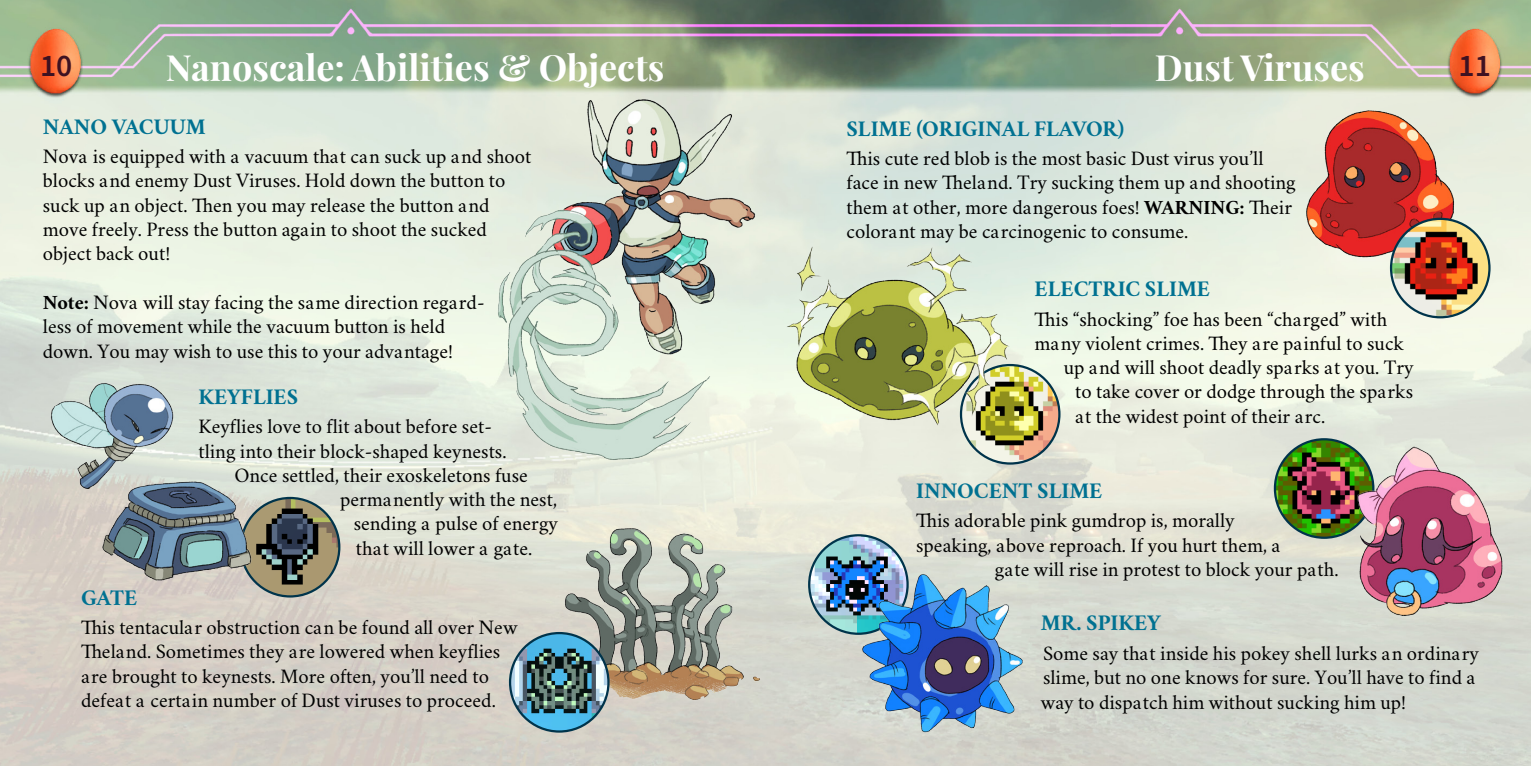
<style>
.page{position:relative;width:1531px;height:766px;background:#fff}
.page>*{position:absolute;margin:0;border:0;box-sizing:border-box;transform-origin:0 0}
.t1{font:700 36px "Playfair Display";color:#fff}
.t2{font:600 31.5px "Source Sans Pro";color:#3e1222}
.t3{font:700 22.5px "Crimson";color:#007191}
.t4{font:20.25px/24.3px "Crimson";color:#000}
.s1{font-weight:700}
</style>
<div class="page">
<img style="left:0;top:0;width:1531px;height:765px">
<img style="left:961px;top:365px;width:98px;height:98px;border-radius:49px">
<img style="left:1275px;top:439px;width:98px;height:98px;border-radius:49px">
<div style="left:1274px;top:438px;width:100px;height:100px;border:2px solid #00344b;border-radius:50%"></div>
<img style="left:809px;top:535px;width:98px;height:98px;border-radius:49px">
<img style="left:241px;top:498px;width:98px;height:98px;border-radius:49px">
<div style="left:240px;top:496px;width:100px;height:101px;border:2px solid #00344b;border-radius:50%"></div>
<img style="left:491px;top:89px;width:271px;height:381px">
<img style="left:43px;top:375px;width:217px;height:213px">
<img style="left:559px;top:522px;width:207px;height:183px">
<img style="left:1287px;top:97px;width:185px;height:178px">
<img style="left:776px;top:237px;width:245px;height:197px">
<img style="left:1352px;top:441px;width:155px;height:180px">
<img style="left:854px;top:565px;width:177px;height:175px">
<img style="left:510px;top:633px;width:98px;height:98px;border-radius:49px">
<div style="left:509px;top:631px;width:100px;height:101px;border:2px solid #00344b;border-radius:50%"></div>
<img style="left:1391px;top:219px;width:98px;height:98px;border-radius:49px">
<div style="left:1390px;top:218px;width:100px;height:100px;border:2px solid #00344b;border-radius:50%"></div>
<h2 class="t2" style="left:40px;top:45px;width:34px">10</h2>
<h1 class="t1" style="left:166px;top:45px;width:500px">Nanoscale: Abilities &amp; Objects</h1>
<h1 class="t1" style="left:1155px;top:45px;width:211px">Dust Viruses</h1>
<h2 class="t2" style="left:1458px;top:45px;width:34px">11</h2>
<p class="t3" style="left:43px;top:109px;width:163px">NANO VACUUM</p>
<p class="t4" style="left:43px;top:143px;width:490px">Nova is equipped with a vacuum that can suck up and shoot blocks and enemy Dust Viruses. Hold down the button to suck up an object. Then you may release the button and move freely. Press the button again to shoot the sucked object back out!</p>
<p class="t4" style="left:43px;top:289px;width:443px"><span class="s1">NOTE:</span> Nova will stay facing the same direction regard&shy;less of movement while the vacuum button is held down. You may wish to use this to your advantage!</p>
<p class="t3" style="left:198px;top:379px;width:101px">KEYFLIES</p>
<p class="t4" style="left:198px;top:413px;width:295px">Keyflies love to flit about before set-</p>
<p class="t4" style="left:198px;top:437px;width:310px">tling into their block-shaped keynests.</p>
<p class="t4" style="left:234px;top:461px;width:295px">Once settled, their exoskeletons fuse</p>
<p class="t4" style="left:340px;top:486px;width:218px">permanently with the nest,</p>
<p class="t4" style="left:354px;top:510px;width:206px">sending a pulse of energy</p>
<p class="t4" style="left:356px;top:534px;width:178px">that will lower a gate.</p>
<p class="t3" style="left:81px;top:580px;width:58px">GATE</p>
<p class="t4" style="left:81px;top:614px;width:438px">This tentacular obstruction can be found all over New Theland. Sometimes they are lowered when keyflies are brought to keynests. More often, you’ll need to defeat a certain number of Dust viruses to proceed.</p>
<p class="t3" style="left:846px;top:111px;width:279px">SLIME (ORIGINAL FLAVOR)</p>
<p class="t4" style="left:846px;top:145px;width:451px">This cute red blob is the most basic Dust virus you’ll face in new Theland. Try sucking them up and shooting them at other, more dangerous foes! <span class="s1">WARNING</span></p>
<p class="t4" style="left:1239px;top:193px;width:54px"><span class="s1">:</span> Their</p>
<p class="t4" style="left:846px;top:218px;width:343px">colorant may be carcinogenic to consume.</p>
<p class="t3" style="left:1034px;top:272px;width:177px">ELECTRIC SLIME</p>
<p class="t4" style="left:1034px;top:305px;width:354px">This “shocking” foe has been “charged” with</p>
<p class="t4" style="left:1034px;top:329px;width:371px">many violent crimes. They are painful to suck</p>
<p class="t4" style="left:1064px;top:354px;width:351px">up and will shoot deadly sparks at you. Try</p>
<p class="t4" style="left:1075px;top:378px;width:340px">to take cover or dodge through the sparks</p>
<p class="t4" style="left:1075px;top:402px;width:252px">at the widest point of their arc.</p>
<p class="t3" style="left:916px;top:473px;width:188px">INNOCENT SLIME</p>
<p class="t4" style="left:916px;top:507px;width:320px">This adorable pink gumdrop is, morally</p>
<p class="t4" style="left:916px;top:531px;width:366px">speaking, above reproach. If you hurt them, a</p>
<p class="t4" style="left:995px;top:556px;width:345px">gate will rise in protest to block your path.</p>
<p class="t3" style="left:1041px;top:606px;width:122px">MR. SPIKEY</p>
<p class="t4" style="left:1041px;top:639px;width:440px">Some say that inside his pokey shell lurks an ordinary slime, but no one knows for sure. You’ll have to find a way to dispatch him without sucking him up!</p>
</div>
